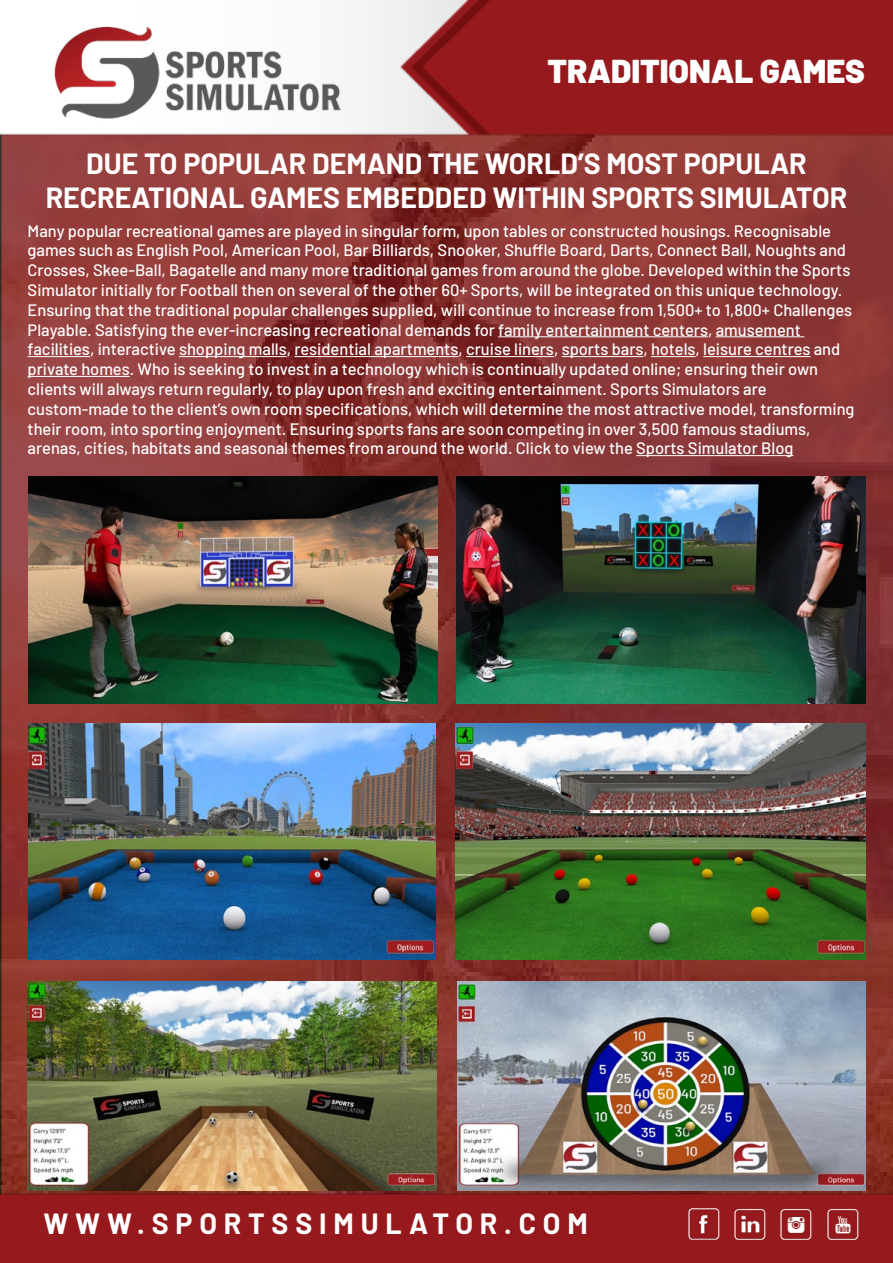
<style>
.page{position:relative;width:893px;height:1263px;background:#fff}
.page>*{position:absolute;margin:0;border:0;box-sizing:border-box;transform-origin:0 0}
.t1{font:900 33px "Barlow";color:#fff}
.t2{font:700 28.5px/34.2px "Barlow";color:#fff;text-align:center}
.t3{font:700 28.5px "Barlow";letter-spacing:.24em;color:#fff}
.t4{font:500 16.5px/19.8px "Barlow";color:#fff}
</style>
<div class="page">
<img style="left:0;top:0;width:892px;height:1263px">
<hr style="left:498px;top:336px;width:210px;height:1px;background:#fff">
<hr style="left:716px;top:336px;width:88px;height:1px;background:#fff">
<hr style="left:28px;top:356px;width:62px;height:1px;background:#fff">
<hr style="left:179px;top:356px;width:108px;height:1px;background:#fff">
<hr style="left:294px;top:356px;width:164px;height:1px;background:#fff">
<hr style="left:466px;top:356px;width:88px;height:1px;background:#fff">
<hr style="left:562px;top:356px;width:81px;height:1px;background:#fff">
<hr style="left:651px;top:356px;width:45px;height:1px;background:#fff">
<hr style="left:703px;top:356px;width:107px;height:1px;background:#fff">
<hr style="left:28px;top:376px;width:102px;height:1px;background:#fff">
<hr style="left:636px;top:455px;width:157px;height:1px;background:#fff">
<img style="left:28px;top:477px;width:409px;height:226px">
<img style="left:26px;top:21px;width:330px;height:101px">
<img style="left:28px;top:723px;width:407px;height:237px">
<img style="left:27px;top:981px;width:409px;height:210px">
<img style="left:456px;top:477px;width:409px;height:226px">
<img style="left:456px;top:723px;width:409px;height:237px">
<img style="left:457px;top:981px;width:408px;height:210px">
<img style="left:685px;top:1204px;width:37px;height:38px">
<img style="left:731px;top:1204px;width:37px;height:38px">
<img style="left:778px;top:1204px;width:37px;height:38px">
<img style="left:824px;top:1204px;width:37px;height:39px">
<h1 class="t1" style="left:548px;top:46px;width:319px">TRADITIONAL GAMES</h1>
<h2 class="t2" style="left:46px;top:144px;width:803px">DUE TO POPULAR DEMAND THE WORLD’S MOST POPULAR<br>RECREATIONAL GAMES EMBEDDED WITHIN SPORTS SIMULATOR</h2>
<p class="t4" style="left:28px;top:219px;width:828px">Many popular recreational games are played in singular form, upon tables or constructed housings. Recognisable games such as English Pool, American Pool, Bar Billiards, Snooker, Shuffle Board, Darts, Connect Ball, Noughts and Crosses, Skee-Ball, Bagatelle and many more traditional games from around the globe. Developed within the Sports Simulator initially for Football then on several of the other 60+ Sports, will be integrated on this unique technology.<br>Ensuring that the traditional popular challenges supplied, will continue to increase from 1,500+ to 1,800+ Challenges Playable. Satisfying the ever-increasing recreational demands for family entertainment centers, amusement facilities, interactive shopping malls, residential apartments, cruise liners, sports bars, hotels, leisure centres and private homes. Who is seeking to invest in a technology which is continually updated online; ensuring their own clients will always return regularly, to play upon fresh and exciting entertainment. Sports Simulators are custom-made to the client’s own room specifications, which will determine the most attractive model, transforming their room, into sporting enjoyment. Ensuring sports fans are soon competing in over 3,500 famous stadiums, arenas, cities, habitats and seasonal themes from around the world. Click to view the Sports Simulator Blog</p>
<h2 class="t3" style="left:43px;top:1202px;width:546px">WWW.SPORTSSIMULATOR.COM</h2>
</div>
